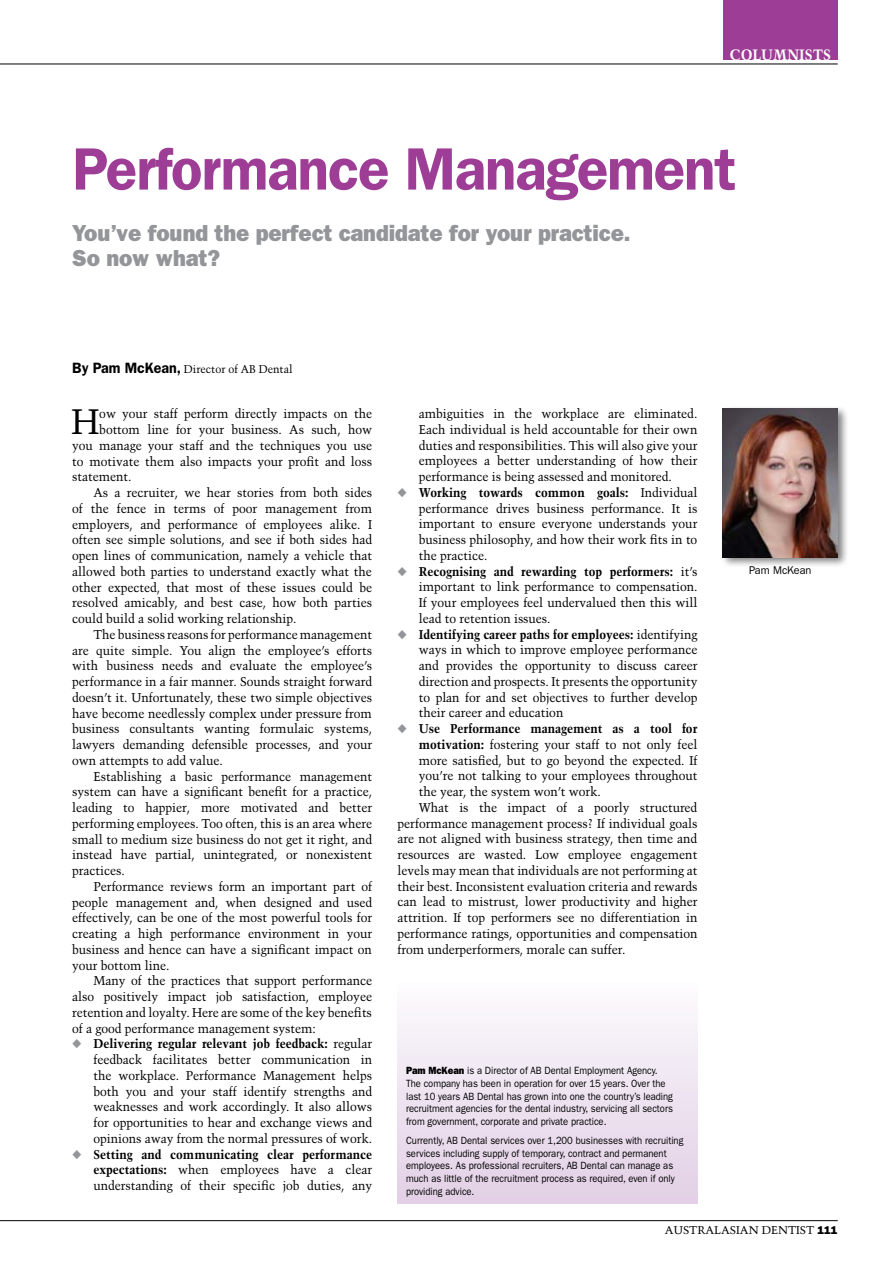
<style>
.page{position:relative;width:893px;height:1263px;background:#fff}
.page>*{position:absolute;margin:0;border:0;box-sizing:border-box;transform-origin:0 0}
.t1{font:600 60px "Franklin Gothic";letter-spacing:-.02em;color:#9d3d96}
.t2{font:35.25px "Trump Mediaeval";color:#000;scale:.95 1}
.t3{font:800 23.25px/25.5px "Franklin Gothic";letter-spacing:-.005em;color:#939598;scale:.95 1}
.t4{font:700 15px "Trump Mediaeval";color:#fff;scale:.95 1}
.t5{font:12.75px/15.8px "Trump Mediaeval";letter-spacing:-.005em;color:#000;text-align:justify;scale:.95 1}
.t6{font:700 12.75px "Trump Mediaeval";letter-spacing:-.005em;color:#000;scale:.95 1}
.t7{font:11.25px "Trump Mediaeval";color:#000;scale:.95 1}
.t8{font:11.25px "Trump Mediaeval";color:#000}
.t9{font:11.25px "Franklin Gothic";color:#000}
.t10{font:10.5px/12.8px "Franklin Gothic";color:#000;scale:.9 1}
.s1{font-family:"Franklin Gothic";font-weight:600;font-size:15px}
.s2{color:#939598}
.s3{font-weight:700}
.s4{font-weight:800}
.s5{font-family:"Franklin Gothic";font-weight:800}
</style>
<div class="page">
<hr style="left:0;top:64px;width:838px;height:1px;background:#000">
<hr style="left:0;top:1220px;width:838px;height:1px;background:#000">
<div style="left:723px;top:0;width:115px;height:60px;background:#9d3d96"></div>
<div style="left:398px;top:978px;width:299px;height:225px;background:linear-gradient(to bottom,#fdfcfe,#e2cfe5)"></div>
<div style="left:720px;top:405px;width:129px;height:163px;background:#000;opacity:.5"></div>
<img style="left:723px;top:408px;width:115px;height:149px">
<p class="t4" style="left:730px;top:45px;width:106px">c olumnists</p>
<p class="t4" style="left:739px;top:45px;width:89px">Category</p>
<h1 class="t1" style="left:72px;top:134px;width:666px">Performance Management</h1>
<h3 class="t3" style="left:72px;top:220px;width:589px">You’ve found the perfect candidate for your practice.<br>So now what?</h3>
<p class="t7" style="left:72px;top:362px;width:233px"><span class="s1">By Pam McKean,</span> Director of AB Dental</p>
<h2 class="t2" style="left:72px;top:400px;width:31px">H</h2>
<p class="t5" style="left:99px;top:406px;width:289px">ow your staff perform directly impacts on the</p>
<p class="t5" style="left:99px;top:422px;width:289px">bottom line for your business. As such, how</p>
<p class="t5" style="left:72px;top:437px;width:317px">you manage your staff and the techniques you use</p>
<p class="t5" style="left:72px;top:453px;width:317px">to motivate them also impacts your profit and loss</p>
<p class="t5" style="left:72px;top:469px;width:64px">statement.</p>
<p class="t5" style="left:94px;top:485px;width:295px">As a recruiter, we hear stories from both sides</p>
<p class="t5" style="left:72px;top:500px;width:317px">of the fence in terms of poor management from</p>
<p class="t5" style="left:72px;top:516px;width:317px">employers, and performance of employees alike. I</p>
<p class="t5" style="left:72px;top:532px;width:317px">often see simple solutions, and see if both sides had</p>
<p class="t5" style="left:72px;top:548px;width:317px">open lines of communication, namely a vehicle that</p>
<p class="t5" style="left:72px;top:563px;width:317px">allowed both parties to understand exactly what the</p>
<p class="t5" style="left:72px;top:579px;width:317px">other expected, that most of these issues could be</p>
<p class="t5" style="left:72px;top:595px;width:317px">resolved amicably, and best case, how both parties</p>
<p class="t5" style="left:72px;top:611px;width:238px">could build a solid working relationship.</p>
<p class="t5" style="left:94px;top:626px;width:295px">The business reasons for performance management</p>
<p class="t5" style="left:72px;top:642px;width:317px">are quite simple. You align the employee’s efforts</p>
<p class="t5" style="left:72px;top:658px;width:317px">with business needs and evaluate the employee’s</p>
<p class="t5" style="left:72px;top:674px;width:317px">performance in a fair manner. Sounds straight forward</p>
<p class="t5" style="left:72px;top:689px;width:317px">doesn’t it. Unfortunately, these two simple objectives</p>
<p class="t5" style="left:72px;top:705px;width:317px">have become needlessly complex under pressure from</p>
<p class="t5" style="left:72px;top:721px;width:317px">business consultants wanting formulaic systems,</p>
<p class="t5" style="left:72px;top:737px;width:317px">lawyers demanding defensible processes, and your</p>
<p class="t5" style="left:72px;top:752px;width:160px">own attempts to add value.</p>
<p class="t5" style="left:94px;top:768px;width:295px">Establishing a basic performance management</p>
<p class="t5" style="left:72px;top:784px;width:317px">system can have a significant benefit for a practice,</p>
<p class="t5" style="left:72px;top:800px;width:317px">leading to happier, more motivated and better</p>
<p class="t5" style="left:72px;top:815px;width:317px">performing employees. Too often, this is an area where</p>
<p class="t5" style="left:72px;top:831px;width:317px">small to medium size business do not get it right, and</p>
<p class="t5" style="left:72px;top:847px;width:317px">instead have partial, unintegrated, or nonexistent</p>
<p class="t5" style="left:72px;top:863px;width:57px">practices.</p>
<p class="t5" style="left:94px;top:878px;width:295px">Performance reviews form an important part of</p>
<p class="t5" style="left:72px;top:894px;width:317px">people management and, when designed and used</p>
<p class="t5" style="left:72px;top:910px;width:317px">effectively, can be one of the most powerful tools for</p>
<p class="t5" style="left:72px;top:926px;width:317px">creating a high performance environment in your</p>
<p class="t5" style="left:72px;top:941px;width:317px">business and hence can have a significant impact on</p>
<p class="t5" style="left:72px;top:957px;width:104px">your bottom line.</p>
<p class="t5" style="left:94px;top:973px;width:295px">Many of the practices that support performance</p>
<p class="t5" style="left:72px;top:989px;width:317px">also positively impact job satisfaction, employee</p>
<p class="t5" style="left:72px;top:1004px;width:317px">retention and loyalty. Here are some of the key benefits</p>
<p class="t5" style="left:72px;top:1020px;width:258px">of a good performance management system:</p>
<p class="t5" style="left:94px;top:1036px;width:295px;text-indent:-21px"><span class="s2">◆</span> <span class="s3">Delivering regular relevant job feedback:</span> regular feedback facilitates better communication in the workplace. Performance Management helps both you and your staff identify strengths and weaknesses and work accordingly. It also allows for opportunities to hear and exchange views and opinions away from the normal pressures of work.</p>
<p class="t5" style="left:94px;top:1146px;width:295px;text-indent:-21px"><span class="s2">◆</span> <span class="s3">Setting and communicating clear performance expectations:</span> when employees have a clear understanding of their specific job duties, any</p>
<p class="t5" style="left:419px;top:406px;width:295px">ambiguities in the workplace are eliminated.<br>Each individual is held accountable for their own duties and responsibilities. This will also give your employees a better understanding of how their performance is being assessed and monitored.</p>
<p class="t5" style="left:419px;top:484px;width:295px;text-indent:-21px"><span class="s2">◆</span> <span class="s3">Working towards common goals:</span> Individual performance drives business performance. It is important to ensure everyone understands your business philosophy, and how their work fits in to the practice.</p>
<p class="t5" style="left:419px;top:563px;width:295px;text-indent:-21px"><span class="s2">◆</span> <span class="s3">Recognising and rewarding top performers:</span> it’s important to link performance to compensation.<br>If your employees feel undervalued then this will lead to retention issues.</p>
<p class="t5" style="left:419px;top:626px;width:295px;text-indent:-21px"><span class="s2">◆</span> <span class="s3">Identifying career paths for employees:</span> identifying ways in which to improve employee performance and provides the opportunity to discuss career direction and prospects. It presents the opportunity to plan for and set objectives to further develop their career and education</p>
<p class="t6" style="left:398px;top:721px;width:317px"><span class="s2">◆</span> Use Performance management as a tool for</p>
<p class="t5" style="left:419px;top:736px;width:295px"><span class="s3">motivation:</span> fostering your staff to not only feel</p>
<p class="t5" style="left:419px;top:752px;width:295px">more satisfied, but to go beyond the expected. If</p>
<p class="t5" style="left:419px;top:768px;width:295px">you’re not talking to your employees throughout</p>
<p class="t5" style="left:419px;top:784px;width:193px">the year, the system won’t work.</p>
<p class="t5" style="left:419px;top:799px;width:295px">What is the impact of a poorly structured</p>
<p class="t5" style="left:398px;top:815px;width:317px">performance management process? If individual goals</p>
<p class="t5" style="left:398px;top:831px;width:317px">are not aligned with business strategy, then time and</p>
<p class="t5" style="left:398px;top:847px;width:317px">resources are wasted. Low employee engagement</p>
<p class="t5" style="left:398px;top:862px;width:317px">levels may mean that individuals are not performing at</p>
<p class="t5" style="left:398px;top:878px;width:317px">their best. Inconsistent evaluation criteria and rewards</p>
<p class="t5" style="left:398px;top:894px;width:317px">can lead to mistrust, lower productivity and higher</p>
<p class="t5" style="left:398px;top:910px;width:317px">attrition. If top performers see no differentiation in</p>
<p class="t5" style="left:398px;top:925px;width:317px">performance ratings, opportunities and compensation</p>
<p class="t5" style="left:398px;top:941px;width:241px">from underperformers, morale can suffer.</p>
<p class="t10" style="left:406px;top:1064px;width:298px"><span class="s4">Pam McKean</span> is a Director of AB Dental Employment Agency.<br>The company has been in operation for over 15 years. Over the last 10 years AB Dental has grown into one the country’s leading recruitment agencies for the dental industry, servicing all sectors from government, corporate and private practice.</p>
<p class="t10" style="left:406px;top:1134px;width:310px">Currently, AB Dental services over 1,200 businesses with recruiting services including supply of temporary, contract and permanent employees. As professional recruiters, AB Dental can manage as much as little of the recruitment process as required, even if only providing advice.</p>
<p class="t9" style="left:749px;top:564px;width:64px">Pam McKean</p>
<p class="t8" style="left:665px;top:1223px;width:174px">Australasian Dentist <span class="s5">111</span></p>
</div>
